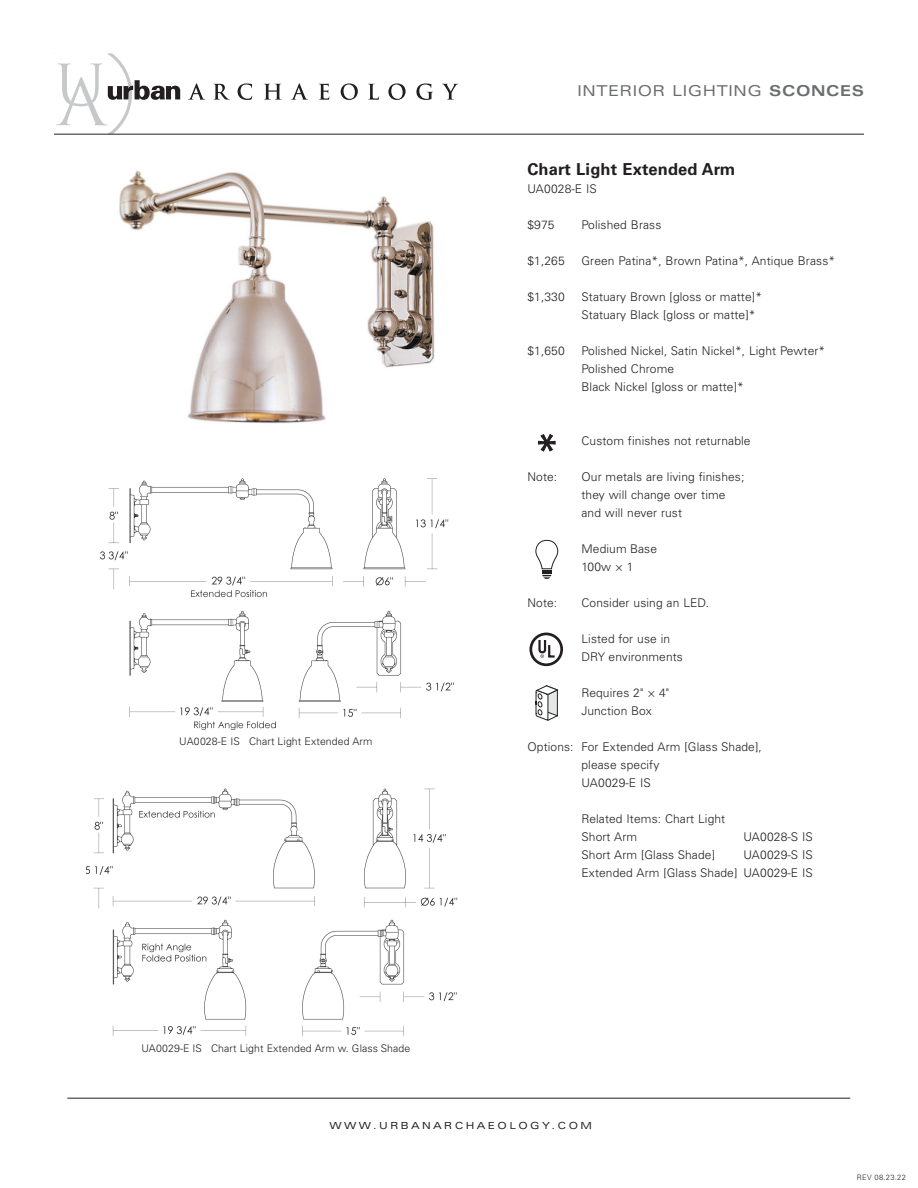
<style>
.page{position:relative;width:918px;height:1188px;background:#fff}
.page>*{position:absolute;margin:0;border:0;box-sizing:border-box;transform-origin:0 0}
.t1{font:700 16.5px "Univers LT Pro 65";letter-spacing:.01em;color:#231f20}
.t2{font:expanded 15px "Univers LT Pro";letter-spacing:.04em;color:#6c6d70}
.t3{font:300 12px/18px "Univers LT Pro 45";letter-spacing:.01em;color:#231f20}
.t4{font:300 10.5px "Univers LT Pro 45";letter-spacing:.01em;color:#231f20}
.t5{font:expanded 9.75px "Univers LT Pro";letter-spacing:.25em;color:#231f20}
.t6{font:300 7.5px "Univers LT Pro 45";letter-spacing:.04em;color:#231f20}
.s1{font-weight:700}
</style>
<div class="page">
<svg style="left:188px;top:83px;width:17px;height:17px"></svg>
<svg style="left:213px;top:84px;width:17px;height:16px"></svg>
<svg style="left:238px;top:83px;width:14px;height:17px"></svg>
<svg style="left:264px;top:84px;width:18px;height:16px"></svg>
<svg style="left:291px;top:83px;width:17px;height:17px"></svg>
<svg style="left:319px;top:84px;width:10px;height:16px"></svg>
<svg style="left:341px;top:83px;width:17px;height:17px"></svg>
<svg style="left:368px;top:84px;width:11px;height:16px"></svg>
<svg style="left:388px;top:83px;width:18px;height:17px"></svg>
<svg style="left:416px;top:83px;width:17px;height:17px"></svg>
<svg style="left:442px;top:84px;width:16px;height:16px"></svg>
<svg style="left:54px;top:53px;width:126px;height:81px"></svg>
<hr style="left:54px;top:134px;width:810px;height:1px;background:#231f20">
<hr style="left:67px;top:1098px;width:783px;height:1px;background:#231f20">
<img style="left:100px;top:478px;width:354px;height:252px">
<img style="left:87px;top:788px;width:371px;height:249px">
<img style="left:119px;top:170px;width:316px;height:254px">
<svg style="left:536px;top:686px;width:22px;height:35px"></svg>
<svg style="left:536px;top:540px;width:22px;height:39px"></svg>
<svg style="left:529px;top:633px;width:34px;height:33px"></svg>
<svg style="left:538px;top:434px;width:17px;height:18px"></svg>
<p class="t2" style="left:578px;top:82px;width:288px">INTERIOR LIGHTING <span class="s1">SCONCES</span></p>
<h1 class="t1" style="left:527px;top:158px;width:209px">Chart Light Extended Arm</h1>
<p class="t3" style="left:527px;top:180px;width:71px">UA0028-E IS</p>
<p class="t3" style="left:527px;top:216px;width:29px">$975</p>
<p class="t3" style="left:581px;top:216px;width:81px">Polished Brass</p>
<p class="t3" style="left:527px;top:252px;width:39px">$1,265</p>
<p class="t3" style="left:581px;top:252px;width:255px">Green Patina*, Brown Patina*, Antique Brass*</p>
<p class="t3" style="left:527px;top:288px;width:39px">$1,330</p>
<p class="t3" style="left:581px;top:288px;width:182px">Statuary Brown [gloss or matte]*<br>Statuary Black [gloss or matte]*</p>
<p class="t3" style="left:527px;top:342px;width:39px">$1,650</p>
<p class="t3" style="left:581px;top:342px;width:245px">Polished Nickel, Satin Nickel*, Light Pewter*<br>Polished Chrome<br>Black Nickel [gloss or matte]*</p>
<p class="t4" style="left:179px;top:734px;width:195px">UA0028-E IS Chart Light Extended Arm</p>
<p class="t4" style="left:142px;top:1042px;width:270px">UA0029-E IS Chart Light Extended Arm w. Glass Shade</p>
<p class="t3" style="left:581px;top:432px;width:171px">Custom finishes not returnable</p>
<p class="t3" style="left:527px;top:468px;width:31px">Note:</p>
<p class="t3" style="left:581px;top:468px;width:164px">Our metals are living finishes; they will change over time and will never rust</p>
<p class="t3" style="left:581px;top:540px;width:77px">Medium Base<br>100w × 1</p>
<p class="t3" style="left:527px;top:594px;width:31px">Note:</p>
<p class="t3" style="left:581px;top:594px;width:129px">Consider using an LED.</p>
<p class="t3" style="left:581px;top:630px;width:103px">Listed for use in<br>DRY environments</p>
<p class="t3" style="left:581px;top:684px;width:89px">Requires 2" × 4"<br>Junction Box</p>
<p class="t3" style="left:581px;top:738px;width:182px;text-indent:-54px">Options: For Extended Arm [Glass Shade], please specify<br>UA0029-E IS</p>
<p class="t3" style="left:581px;top:810px;width:145px">Related Items: Chart Light<br>Short Arm</p>
<p class="t3" style="left:743px;top:828px;width:71px">UA0028-S IS</p>
<p class="t3" style="left:581px;top:846px;width:135px">Short Arm [Glass Shade]</p>
<p class="t3" style="left:581px;top:846px;width:233px;text-align:right">UA0029-S IS<br>Extended Arm [Glass Shade] UA0029-E IS</p>
<p class="t5" style="left:329px;top:1120px;width:264px">WWW.URBANARCHAEOLOGY.COM</p>
<p class="t6" style="left:857px;top:1172px;width:50px">REV 08.23.22</p>
</div>
